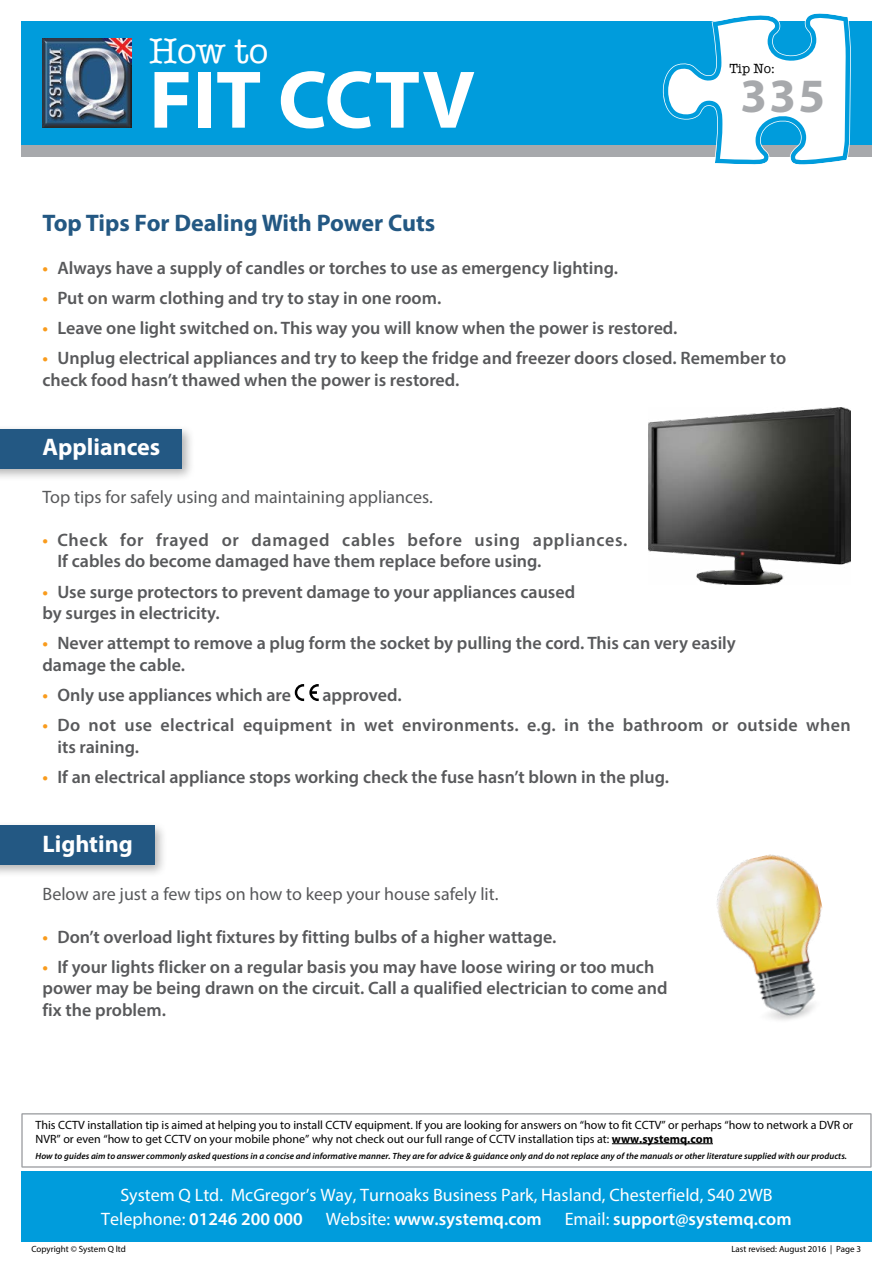
<style>
.page{position:relative;width:893px;height:1263px;background:#fff}
.page>*{position:absolute;margin:0;border:0;box-sizing:border-box;transform-origin:0 0}
.t1{font:700 82.5px "Myriad Pro";color:#fff}
.t2{font:700 48px "Myriad Pro";color:#a7a9ac}
.t3{font:36px "American Typewriter";color:#fff}
.t4{font:700 24px "Myriad Pro";color:#235883}
.t5{font:700 24px "Myriad Pro";color:#fff}
.t6{font:600 18px/21.6px "Myriad Pro";color:#58595b}
.t7{font:600 18px/21.6px "Myriad Pro";letter-spacing:.025em;color:#58595b}
.t8{font:18px "Myriad Pro";color:#58595b}
.t9{font:18px/24px "Myriad Pro";color:#fff}
.t10{font:600 18px/21.6px "Myriad Pro";letter-spacing:.02em;color:#58595b}
.t11{font:600 18px "Myriad Pro";color:#fff}
.t12{font:13.5px "American Typewriter";color:#000}
.t13{font:12px/13.5px "Myriad Pro";color:#000}
.t14{font:italic 600 9px "Myriad Pro";letter-spacing:.005em;color:#000}
.t15{font:9px "Myriad Pro";color:#000}
.s1{color:#f99b1c}
.s2{font-weight:700}
.s3{font-weight:600}
.s4{font-weight:400}
</style>
<div class="page">
<svg style="left:295px;top:684px;width:24px;height:17px"></svg>
<div style="left:0;top:424px;width:195px;height:58px;background:#000;opacity:.3"></div>
<div style="left:0;top:429px;width:182px;height:39px;background:#235883"></div>
<div style="left:0;top:821px;width:168px;height:57px;background:#000;opacity:.3"></div>
<div style="left:0;top:826px;width:154px;height:39px;background:#235883"></div>
<img style="left:649px;top:407px;width:201px;height:178px">
<img style="left:717px;top:854px;width:106px;height:166px">
<div style="left:21px;top:145px;width:851px;height:12px;background:#a7a9ac"></div>
<div style="left:21px;top:21px;width:851px;height:124px;background:#009cdc"></div>
<div style="left:21px;top:1171px;width:851px;height:71px;background:#009cdc"></div>
<img style="left:43px;top:38px;width:89px;height:90px">
<svg style="left:663px;top:13px;width:188px;height:152px"></svg>
<hr style="left:612px;top:1143px;width:101px;height:1px;background:#000">
<div style="left:21px;top:1113px;width:851px;height:55px;border:2px solid #a7a9ac"></div>
<h3 class="t3" style="left:149px;top:24px;width:121px">How to</h3>
<h1 class="t1" style="left:149px;top:46px;width:327px">FIT CCTV</h1>
<h2 class="t2" style="left:740px;top:64px;width:86px">335</h2>
<p class="t12" style="left:729px;top:58px;width:47px">Tip No:</p>
<h3 class="t4" style="left:43px;top:207px;width:394px">Top Tips For Dealing With Power Cuts</h3>
<p class="t6" style="left:43px;top:257px;width:577px"><span class="s1">•</span> Always have a supply of candles or torches to use as emergency lighting.</p>
<p class="t6" style="left:43px;top:287px;width:400px"><span class="s1">•</span> Put on warm clothing and try to stay in one room.</p>
<p class="t6" style="left:43px;top:317px;width:636px"><span class="s1">•</span> Leave one light switched on. This way you will know when the power is restored.</p>
<p class="t6" style="left:43px;top:347px;width:745px"><span class="s1">•</span> Unplug electrical appliances and try to keep the fridge and freezer doors closed. Remember to check food hasn’t thawed when the power is restored.</p>
<h3 class="t5" style="left:43px;top:432px;width:119px">Appliances</h3>
<p class="t8" style="left:43px;top:486px;width:392px">Top tips for safely using and maintaining appliances.</p>
<p class="t7" style="left:57px;top:529px;width:571px;text-indent:-15px"><span class="s1">•</span> Check for frayed or damaged cables before using appliances.<br>If cables do become damaged have them replace before using.</p>
<p class="t6" style="left:43px;top:580px;width:534px"><span class="s1">•</span> Use surge protectors to prevent damage to your appliances caused by surges in electricity.</p>
<p class="t6" style="left:43px;top:632px;width:695px"><span class="s1">•</span> Never attempt to remove a plug form the socket by pulling the cord. This can very easily damage the cable.</p>
<p class="t6" style="left:43px;top:684px;width:250px"><span class="s1">•</span> Only use appliances which are</p>
<p class="t6" style="left:322px;top:684px;width:81px">approved.</p>
<p class="t10" style="left:57px;top:714px;width:795px;text-indent:-15px"><span class="s1">•</span> Do not use electrical equipment in wet environments. e.g. in the bathroom or outside when its raining.</p>
<p class="t6" style="left:43px;top:765px;width:628px"><span class="s1">•</span> If an electrical appliance stops working check the fuse hasn’t blown in the plug.</p>
<h3 class="t5" style="left:43px;top:828px;width:92px">Lighting</h3>
<p class="t8" style="left:43px;top:883px;width:457px">Below are just a few tips on how to keep your house safely lit.</p>
<p class="t6" style="left:43px;top:925px;width:515px"><span class="s1">•</span> Don’t overload light fixtures by fitting bulbs of a higher wattage.</p>
<p class="t6" style="left:43px;top:955px;width:626px"><span class="s1">•</span> If your lights flicker on a regular basis you may have loose wiring or too much power may be being drawn on the circuit. Call a qualified electrician to come and fix the problem.</p>
<p class="t13" style="left:36px;top:1118px;width:819px">This CCTV installation tip is aimed at helping you to install CCTV equipment. If you are looking for answers on “how to fit CCTV” or perhaps “how to network a DVR or<br>NVR” or even “how to get CCTV on your mobile phone” why not check out our full range of CCTV installation tips at: <span class="s2">www.systemq.com</span></p>
<p class="t14" style="left:36px;top:1150px;width:813px">How to guides aim to answer commonly asked questions in a concise and informative manner. They are for advice &amp; guidance only and do not replace any of the manuals or other literature supplied with our products.</p>
<p class="t9" style="left:101px;top:1183px;width:673px;text-indent:19px">System Q Ltd. McGregor’s Way, Turnoaks Business Park, Hasland, Chesterfield, S40 2WB<br>Telephone: <span class="s3">01246 200 000</span></p>
<p class="t11" style="left:326px;top:1208px;width:218px"><span class="s4">Website:</span> www.systemq.com</p>
<p class="t11" style="left:565px;top:1208px;width:228px"><span class="s4">Email:</span> support@systemq.com</p>
<p class="t15" style="left:31px;top:1243px;width:96px">Copyright © System Q ltd</p>
<p class="t15" style="left:731px;top:1243px;width:131px">Last revised: August 2016 | Page 3</p>
</div>
